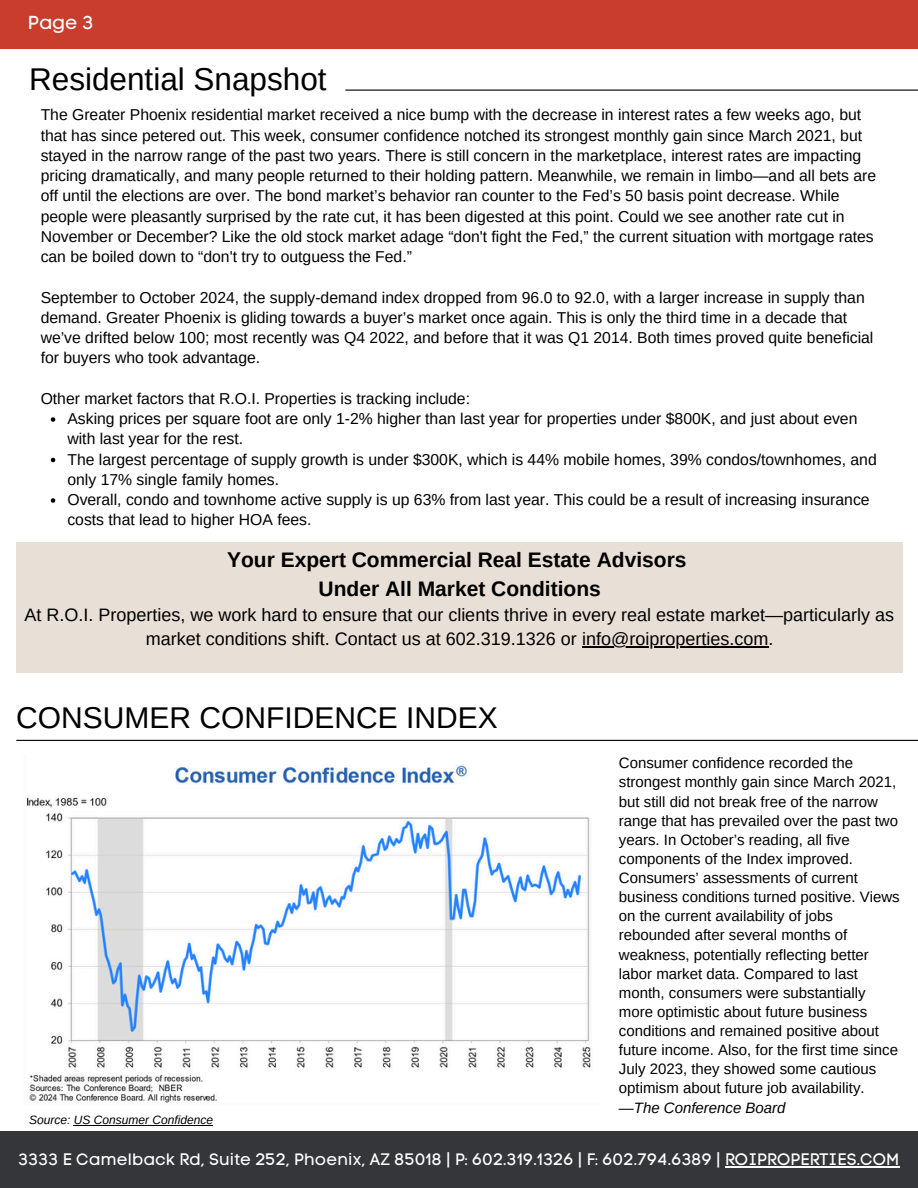
<style>
.page{position:relative;width:918px;height:1188px;background:#fff}
.page>*{position:absolute;margin:0;border:0;box-sizing:border-box;transform-origin:0 0}
.t1{font:31.5px "Arimo";color:#000}
.t2{font:30px "Arimo";color:#000}
.t3{font:700 21px/29.2px "Arimo";color:#000;text-align:center}
.t4{font:18.75px "Code Pro Normal LC";color:#fff}
.t5{font:18px/24.8px "Arimo";color:#000;text-align:center}
.t6{font:16.5px "Code Pro Normal LC";letter-spacing:.005em;color:#fff}
.t7{font:15.75px/20.2px "Arimo";color:#000}
.t8{font:15px/19.2px "Arimo";color:#000}
.t9{font:italic 12px "Arimo";color:#000}
.s1{font-style:italic}
</style>
<div class="page">
<div style="left:0;top:0;width:918px;height:48px;background:#c93d2c"></div>
<hr style="left:345px;top:90px;width:573px;height:1px;background:#000">
<div style="left:16px;top:542px;width:887px;height:131px;background:#e8e0d6"></div>
<div style="left:0;top:1131px;width:918px;height:57px;background:#35363a"></div>
<hr style="left:725px;top:1166px;width:174px;height:1px;background:#fff">
<hr style="left:16px;top:740px;width:902px;height:1px;background:#000">
<img style="left:26px;top:765px;width:565px;height:338px">
<svg style="left:51px;top:417px;width:4px;height:5px"></svg>
<svg style="left:51px;top:458px;width:4px;height:4px"></svg>
<svg style="left:51px;top:498px;width:4px;height:5px"></svg>
<hr style="left:582px;top:646px;width:187px;height:2px;background:#000">
<hr style="left:74px;top:1125px;width:139px;height:1px;background:#000">
<h4 class="t4" style="left:28px;top:11px;width:67px">Page 3</h4>
<p class="t1" style="left:29px;top:62px;width:299px">Residential Snapshot</p>
<h4 class="t7" style="left:41px;top:105px;width:837px">The Greater Phoenix residential market received a nice bump with the decrease in interest rates a few weeks ago, but that has since petered out. This week, consumer confidence notched its strongest monthly gain since March 2021, but stayed in the narrow range of the past two years. There is still concern in the marketplace, interest rates are impacting pricing dramatically, and many people returned to their holding pattern. Meanwhile, we remain in limbo—and all bets are off until the elections are over. The bond market’s behavior ran counter to the Fed’s 50 basis point decrease. While people were pleasantly surprised by the rate cut, it has been digested at this point. Could we see another rate cut in November or December? Like the old stock market adage “don't fight the Fed,” the current situation with mortgage rates can be boiled down to “don't try to outguess the Fed.”</h4>
<h4 class="t7" style="left:41px;top:287px;width:834px">September to October 2024, the supply-demand index dropped from 96.0 to 92.0, with a larger increase in supply than demand. Greater Phoenix is gliding towards a buyer’s market once again. This is only the third time in a decade that we’ve drifted below 100; most recently was Q4 2022, and before that it was Q1 2014. Both times proved quite beneficial for buyers who took advantage.</h4>
<p class="t7" style="left:41px;top:388px;width:431px">Other market factors that R.O.I. Properties is tracking include:</p>
<p class="t7" style="left:67px;top:408px;width:792px">Asking prices per square foot are only 1-2% higher than last year for properties under $800K, and just about even with last year for the rest.</p>
<p class="t7" style="left:67px;top:449px;width:811px">The largest percentage of supply growth is under $300K, which is 44% mobile homes, 39% condos/townhomes, and only 17% single family homes.</p>
<h3 class="t7" style="left:67px;top:489px;width:804px">Overall, condo and townhome active supply is up 63% from last year. This could be a result of increasing insurance costs that lead to higher HOA fees.</h3>
<h1 class="t3" style="left:227px;top:545px;width:461px">Your Expert Commercial Real Estate Advisors<br>Under All Market Conditions</h1>
<h1 class="t5" style="left:25px;top:602px;width:871px">At R.O.I. Properties, we work hard to ensure that our clients thrive in every real estate market—particularly as market conditions shift. Contact us at 602.319.1326 or info@roiproperties.com.</h1>
<h4 class="t2" style="left:16px;top:700px;width:483px">CONSUMER CONFIDENCE INDEX</h4>
<h4 class="t9" style="left:29px;top:1114px;width:186px">Source: US Consumer Confidence</h4>
<p class="t8" style="left:619px;top:754px;width:282px">Consumer confidence recorded the strongest monthly gain since March 2021, but still did not break free of the narrow range that has prevailed over the past two years. In October’s reading, all five components of the Index improved.<br>Consumers’ assessments of current business conditions turned positive. Views on the current availability of jobs rebounded after several months of weakness, potentially reflecting better labor market data. Compared to last month, consumers were substantially more optimistic about future business conditions and remained positive about future income. Also, for the first time since July 2023, they showed some cautious optimism about future job availability. —<span class="s1">The Conference Board</span></p>
<h3 class="t6" style="left:19px;top:1149px;width:882px">3333 E Camelback Rd, Suite 252, Phoenix, AZ 85018 | P: 602.319.1326 | F: 602.794.6389 | ROIPROPERTIES.COM</h3>
</div>
